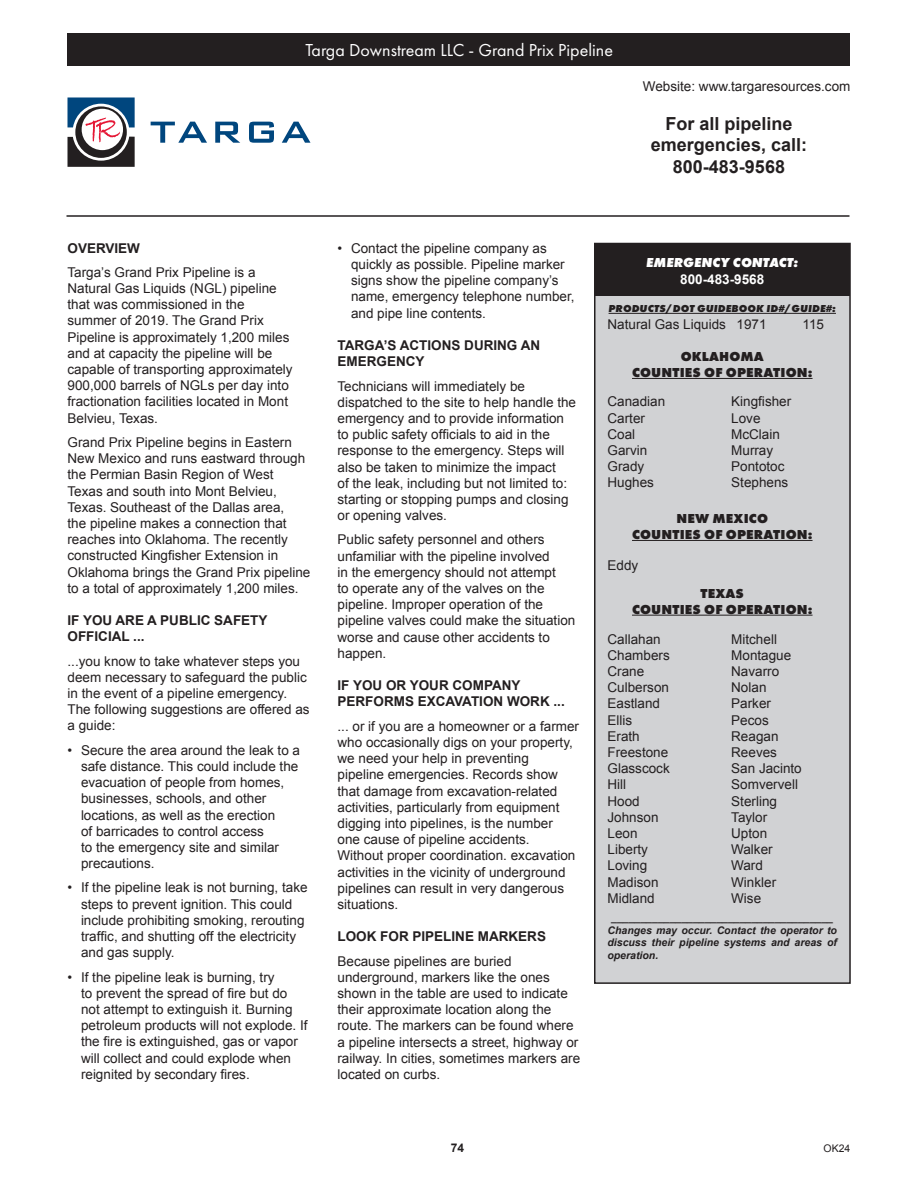
<style>
.page{position:relative;width:918px;height:1188px;background:#fff}
.page>*{position:absolute;margin:0;border:0;box-sizing:border-box;transform-origin:0 0}
.t1{font:700 18px "Arial";color:#231f20}
.t2{font:18px "Futura PT";color:#fff}
.t3{font:13.5px/16.2px "Arial";color:#231f20}
.t4{font:700 13.5px/16.2px "Arial";color:#231f20}
.t5{font:800 13.5px "Futura PT";letter-spacing:.01em;color:#231f20}
.t6{font:italic 800 13.5px "Futura PT";color:#fff}
.t7{font:700 13.5px "Arial";color:#fff}
.t8{font:700 12px "Arial";color:#231f20}
.t9{font:italic 700 10.5px/12.6px "Arial";color:#231f20;text-align:justify}
.t10{font:italic 800 10.5px "Futura PT";letter-spacing:.01em;color:#231f20}
.t11{font:10.5px "Arial";color:#231f20}
</style>
<div class="page">
<div style="left:68px;top:34px;width:782px;height:32px;background:#231f20"></div>
<div style="left:595px;top:244px;width:255px;height:739px;background:#d1d2d4"></div>
<div style="left:594px;top:243px;width:257px;height:741px;border:2px solid #231f20"></div>
<hr style="left:67px;top:215px;width:783px;height:2px;background:#231f20">
<div style="left:594px;top:243px;width:256px;height:52px;background:#231f20"></div>
<hr style="left:609px;top:313px;width:227px;height:1px;background:#231f20">
<hr style="left:632px;top:378px;width:181px;height:1px;background:#231f20">
<hr style="left:632px;top:540px;width:181px;height:1px;background:#231f20">
<hr style="left:632px;top:615px;width:181px;height:1px;background:#231f20">
<svg style="left:151px;top:122px;width:56px;height:21px"></svg>
<svg style="left:215px;top:122px;width:25px;height:21px"></svg>
<svg style="left:249px;top:122px;width:25px;height:21px"></svg>
<svg style="left:282px;top:122px;width:28px;height:21px"></svg>
<svg style="left:67px;top:97px;width:68px;height:70px"></svg>
<p class="t2" style="left:305px;top:39px;width:309px">Targa Downstream LLC - Grand Prix Pipeline</p>
<p class="t3" style="left:643px;top:78px;width:209px">Website: www.targaresources.com</p>
<p class="t1" style="left:665px;top:112px;width:129px">For all pipeline</p>
<p class="t1" style="left:651px;top:133px;width:158px">emergencies, call:</p>
<p class="t1" style="left:673px;top:155px;width:114px">800-483-9568</p>
<p class="t4" style="left:68px;top:240px;width:74px">OVERVIEW</p>
<p class="t3" style="left:68px;top:264px;width:227px">Targa’s Grand Prix Pipeline is a Natural Gas Liquids (NGL) pipeline that was commissioned in the summer of 2019. The Grand Prix Pipeline is approximately 1,200 miles and at capacity the pipeline will be capable of transporting approximately 900,000 barrels of NGLs per day into fractionation facilities located in Mont Belvieu, Texas.</p>
<p class="t3" style="left:68px;top:434px;width:244px">Grand Prix Pipeline begins in Eastern New Mexico and runs eastward through the Permian Basin Region of West Texas and south into Mont Belvieu, Texas. Southeast of the Dallas area,<br>the pipeline makes a connection that reaches into Oklahoma. The recently constructed Kingfisher Extension in Oklahoma brings the Grand Prix pipeline to a total of approximately 1,200 miles.</p>
<p class="t4" style="left:68px;top:613px;width:202px">IF YOU ARE A PUBLIC SAFETY<br>OFFICIAL ...</p>
<p class="t3" style="left:68px;top:653px;width:244px">...you know to take whatever steps you deem necessary to safeguard the public in the event of a pipeline emergency.<br>The following suggestions are offered as a guide:</p>
<p class="t3" style="left:81px;top:742px;width:221px;text-indent:-14px">• Secure the area around the leak to a safe distance. This could include the evacuation of people from homes, businesses, schools, and other locations, as well as the erection<br>of barricades to control access<br>to the emergency site and similar precautions.</p>
<p class="t3" style="left:81px;top:880px;width:228px;text-indent:-14px">• If the pipeline leak is not burning, take steps to prevent ignition. This could include prohibiting smoking, rerouting traffic, and shutting off the electricity and gas supply.</p>
<p class="t3" style="left:81px;top:969px;width:228px;text-indent:-14px">• If the pipeline leak is burning, try<br>to prevent the spread of fire but do not attempt to extinguish it. Burning petroleum products will not explode. If the fire is extinguished, gas or vapor will collect and could explode when reignited by secondary fires.</p>
<p class="t3" style="left:351px;top:240px;width:225px;text-indent:-14px">• Contact the pipeline company as quickly as possible. Pipeline marker signs show the pipeline company’s name, emergency telephone number, and pipe line contents.</p>
<p class="t4" style="left:338px;top:338px;width:204px">TARGA’S ACTIONS DURING AN<br>EMERGENCY</p>
<p class="t3" style="left:338px;top:378px;width:240px">Technicians will immediately be dispatched to the site to help handle the emergency and to provide information to public safety officials to aid in the response to the emergency. Steps will also be taken to minimize the impact<br>of the leak, including but not limited to: starting or stopping pumps and closing or opening valves.</p>
<p class="t3" style="left:338px;top:532px;width:239px">Public safety personnel and others unfamiliar with the pipeline involved<br>in the emergency should not attempt<br>to operate any of the valves on the pipeline. Improper operation of the pipeline valves could make the situation worse and cause other accidents to happen.</p>
<p class="t4" style="left:338px;top:678px;width:229px">IF YOU OR YOUR COMPANY<br>PERFORMS EXCAVATION WORK ...</p>
<p class="t3" style="left:338px;top:718px;width:243px">... or if you are a homeowner or a farmer who occasionally digs on your property, we need your help in preventing<br>pipeline emergencies. Records show that damage from excavation-related activities, particularly from equipment digging into pipelines, is the number<br>one cause of pipeline accidents.<br>Without proper coordination. excavation activities in the vicinity of underground pipelines can result in very dangerous situations.</p>
<p class="t4" style="left:338px;top:929px;width:210px">LOOK FOR PIPELINE MARKERS</p>
<p class="t3" style="left:338px;top:953px;width:244px">Because pipelines are buried underground, markers like the ones shown in the table are used to indicate their approximate location along the route. The markers can be found where a pipeline intersects a street, highway or railway. In cities, sometimes markers are located on curbs.</p>
<p class="t6" style="left:646px;top:254px;width:154px">EMERGENCY CONTACT:</p>
<p class="t7" style="left:680px;top:270px;width:86px">800-483-9568</p>
<p class="t10" style="left:609px;top:302px;width:229px">PRODUCTS/DOT GUIDEBOOK ID#/GUIDE#:</p>
<p class="t3" style="left:608px;top:316px;width:161px">Natural Gas Liquids 1971</p>
<p class="t3" style="left:803px;top:316px;width:23px">115</p>
<p class="t5" style="left:681px;top:348px;width:85px">OKLAHOMA</p>
<p class="t5" style="left:632px;top:364px;width:182px">COUNTIES OF OPERATION:</p>
<p class="t3" style="left:608px;top:394px;width:59px">Canadian</p>
<p class="t3" style="left:608px;top:410px;width:39px">Carter</p>
<p class="t3" style="left:608px;top:426px;width:29px">Coal</p>
<p class="t3" style="left:608px;top:442px;width:41px">Garvin</p>
<p class="t3" style="left:608px;top:459px;width:38px">Grady</p>
<p class="t3" style="left:608px;top:475px;width:48px">Hughes</p>
<p class="t3" style="left:731px;top:394px;width:62px">Kingfisher</p>
<p class="t3" style="left:731px;top:410px;width:31px">Love</p>
<p class="t3" style="left:731px;top:426px;width:50px">McClain</p>
<p class="t3" style="left:731px;top:442px;width:43px">Murray</p>
<p class="t3" style="left:731px;top:459px;width:55px">Pontotoc</p>
<p class="t3" style="left:731px;top:475px;width:59px">Stephens</p>
<p class="t5" style="left:676px;top:510px;width:93px">NEW MEXICO</p>
<p class="t5" style="left:632px;top:526px;width:182px">COUNTIES OF OPERATION:</p>
<p class="t3" style="left:608px;top:557px;width:32px">Eddy</p>
<p class="t5" style="left:701px;top:584px;width:45px">TEXAS</p>
<p class="t5" style="left:632px;top:601px;width:182px">COUNTIES OF OPERATION:</p>
<p class="t3" style="left:608px;top:631px;width:55px">Callahan</p>
<p class="t3" style="left:608px;top:647px;width:64px">Chambers</p>
<p class="t3" style="left:608px;top:663px;width:38px">Crane</p>
<p class="t3" style="left:608px;top:680px;width:63px">Culberson</p>
<p class="t3" style="left:608px;top:696px;width:54px">Eastland</p>
<p class="t3" style="left:608px;top:712px;width:26px">Ellis</p>
<p class="t3" style="left:608px;top:728px;width:34px">Erath</p>
<p class="t3" style="left:608px;top:744px;width:62px">Freestone</p>
<p class="t3" style="left:608px;top:761px;width:64px">Glasscock</p>
<p class="t3" style="left:608px;top:777px;width:20px">Hill</p>
<p class="t3" style="left:608px;top:793px;width:34px">Hood</p>
<p class="t3" style="left:608px;top:809px;width:53px">Johnson</p>
<p class="t3" style="left:608px;top:825px;width:32px">Leon</p>
<p class="t3" style="left:608px;top:842px;width:42px">Liberty</p>
<p class="t3" style="left:608px;top:858px;width:41px">Loving</p>
<p class="t3" style="left:608px;top:874px;width:53px">Madison</p>
<p class="t3" style="left:608px;top:890px;width:49px">Midland</p>
<p class="t3" style="left:731px;top:631px;width:47px">Mitchell</p>
<p class="t3" style="left:731px;top:647px;width:62px">Montague</p>
<p class="t3" style="left:731px;top:663px;width:50px">Navarro</p>
<p class="t3" style="left:731px;top:680px;width:37px">Nolan</p>
<p class="t3" style="left:731px;top:696px;width:41px">Parker</p>
<p class="t3" style="left:731px;top:712px;width:39px">Pecos</p>
<p class="t3" style="left:731px;top:728px;width:49px">Reagan</p>
<p class="t3" style="left:731px;top:744px;width:47px">Reeves</p>
<p class="t3" style="left:731px;top:761px;width:72px">San Jacinto</p>
<p class="t3" style="left:731px;top:777px;width:68px">Somvervell</p>
<p class="t3" style="left:731px;top:793px;width:47px">Sterling</p>
<p class="t3" style="left:731px;top:809px;width:38px">Taylor</p>
<p class="t3" style="left:731px;top:825px;width:38px">Upton</p>
<p class="t3" style="left:731px;top:842px;width:43px">Walker</p>
<p class="t3" style="left:731px;top:858px;width:33px">Ward</p>
<p class="t3" style="left:731px;top:874px;width:46px">Winkler</p>
<p class="t3" style="left:731px;top:890px;width:31px">Wise</p>
<p class="t9" style="left:611px;top:911px;width:223px">______________________________________</p>
<p class="t9" style="left:608px;top:924px;width:231px">Changes may occur. Contact the operator to discuss their pipeline systems and areas of operation.</p>
<p class="t8" style="left:451px;top:1140px;width:15px">74</p>
<p class="t11" style="left:824px;top:1141px;width:28px">OK24</p>
</div>
